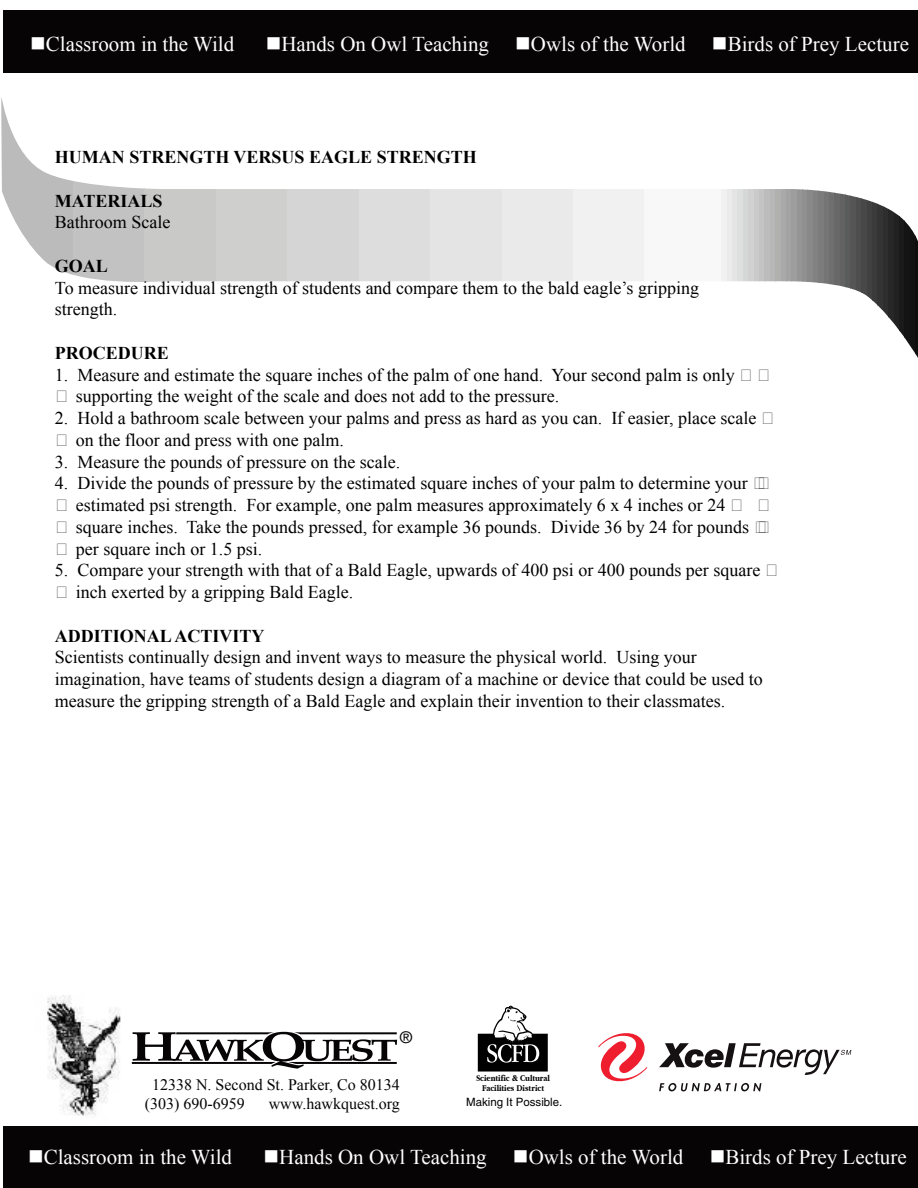
<style>
.page{position:relative;width:918px;height:1188px;background:#fff}
.page>*{position:absolute;margin:0;border:0;box-sizing:border-box;transform-origin:0 0}
.t1{font:21px "Times New Roman";color:#fff}
.t2{font:18px/21.8px "Times New Roman";color:#000}
.t3{font:700 18px "Times New Roman";color:#000}
.t4{font:16.05px/19px "Times New Roman";color:#060405}
.t5{font:16.05px "Helvetica";color:#060405}
.t6{font:11.4px "Helvetica";color:#000}
.t7{font:700 9.15px/9.4px "Garmd ITC Bk BT";letter-spacing:-.01em;color:#000;text-align:center;scale:.85 1}
</style>
<div class="page">
<img style="left:47px;top:995px;width:85px;height:121px">
<svg style="left:598px;top:1033px;width:49px;height:49px"></svg>
<svg style="left:659px;top:1043px;width:192px;height:32px"></svg>
<svg style="left:659px;top:1083px;width:102px;height:8px"></svg>
<svg style="left:132px;top:1032px;width:265px;height:37px"></svg>
<div style="left:3px;top:10px;width:915px;height:63px;background:#060405"></div>
<div style="left:3px;top:1126px;width:915px;height:62px;background:#060405"></div>
<div style="left:478px;top:1034px;width:70px;height:38px;background:#000"></div>
<svg style="left:487px;top:1005px;width:52px;height:58px"></svg>
<svg style="left:2px;top:100px;width:71px;height:175px"></svg>
<svg style="left:73px;top:181px;width:71px;height:101px;background:#c6c6c6"></svg>
<div style="left:144px;top:188px;width:72px;height:94px;background:#c9c9c8"></div>
<div style="left:216px;top:189px;width:71px;height:93px;background:#cfcfce"></div>
<div style="left:287px;top:189px;width:72px;height:93px;background:#d5d5d5"></div>
<div style="left:359px;top:189px;width:71px;height:92px;background:#ddd"></div>
<div style="left:430px;top:189px;width:72px;height:93px;background:#e4e4e4"></div>
<div style="left:502px;top:97px;width:71px;height:274px;background:linear-gradient(to right,#f8f8f8,#f8f8f8)"></div>
<div style="left:573px;top:97px;width:72px;height:274px;background:linear-gradient(to right,#fbfafa,#fbfafa)"></div>
<svg style="left:722px;top:189px;width:5px;height:92px"></svg>
<svg style="left:727px;top:189px;width:5px;height:92px"></svg>
<svg style="left:732px;top:189px;width:6px;height:93px"></svg>
<svg style="left:738px;top:189px;width:5px;height:92px"></svg>
<svg style="left:743px;top:189px;width:6px;height:93px"></svg>
<svg style="left:749px;top:189px;width:5px;height:93px"></svg>
<svg style="left:754px;top:189px;width:5px;height:93px"></svg>
<svg style="left:759px;top:189px;width:6px;height:93px"></svg>
<svg style="left:765px;top:189px;width:5px;height:93px"></svg>
<svg style="left:770px;top:189px;width:5px;height:93px"></svg>
<svg style="left:775px;top:189px;width:6px;height:93px"></svg>
<svg style="left:781px;top:189px;width:5px;height:93px"></svg>
<svg style="left:786px;top:189px;width:6px;height:93px"></svg>
<svg style="left:792px;top:189px;width:5px;height:93px"></svg>
<svg style="left:797px;top:189px;width:5px;height:93px"></svg>
<svg style="left:802px;top:189px;width:6px;height:93px"></svg>
<svg style="left:808px;top:189px;width:5px;height:94px"></svg>
<svg style="left:813px;top:190px;width:6px;height:93px"></svg>
<svg style="left:819px;top:190px;width:5px;height:94px"></svg>
<svg style="left:824px;top:191px;width:5px;height:93px"></svg>
<svg style="left:829px;top:192px;width:6px;height:93px"></svg>
<svg style="left:835px;top:192px;width:5px;height:94px"></svg>
<svg style="left:840px;top:193px;width:5px;height:94px"></svg>
<svg style="left:845px;top:194px;width:6px;height:95px"></svg>
<svg style="left:851px;top:195px;width:5px;height:96px"></svg>
<svg style="left:856px;top:197px;width:6px;height:96px"></svg>
<svg style="left:862px;top:198px;width:5px;height:98px"></svg>
<svg style="left:867px;top:200px;width:5px;height:100px"></svg>
<svg style="left:872px;top:201px;width:6px;height:105px"></svg>
<svg style="left:878px;top:204px;width:5px;height:107px"></svg>
<svg style="left:883px;top:206px;width:5px;height:111px"></svg>
<svg style="left:888px;top:208px;width:6px;height:116px"></svg>
<svg style="left:894px;top:212px;width:5px;height:118px"></svg>
<svg style="left:899px;top:215px;width:6px;height:124px"></svg>
<svg style="left:905px;top:221px;width:5px;height:125px"></svg>
<svg style="left:910px;top:227px;width:5px;height:126px"></svg>
<hr style="left:915px;top:97px;width:3px;height:274px;background:#0e0e0d">
<p class="t1" style="left:30px;top:37px;width:206px">■Classroom in the Wild</p>
<p class="t1" style="left:266px;top:37px;width:645px">■Hands On Owl Teaching ■Owls of the World ■Birds of Prey Lecture</p>
<p class="t3" style="left:55px;top:151px;width:423px">HUMAN STRENGTH VERSUS EAGLE STRENGTH</p>
<p class="t3" style="left:55px;top:195px;width:109px">MATERIALS</p>
<p class="t2" style="left:55px;top:213px;width:117px">Bathroom Scale</p>
<p class="t3" style="left:55px;top:260px;width:55px">GOAL</p>
<p class="t2" style="left:55px;top:279px;width:646px">To measure individual strength of students and compare them to the bald eagle’s gripping strength.</p>
<p class="t3" style="left:55px;top:347px;width:115px">PROCEDURE</p>
<p class="t2" style="left:76px;top:366px;width:660px;text-indent:-21px">1. Measure and estimate the square inches of the palm of one hand. Your second palm is only supporting the weight of the scale and does not add to the pressure.</p>
<p class="t2" style="left:76px;top:409px;width:682px;text-indent:-21px">2. Hold a bathroom scale between your palms and press as hard as you can. If easier, place scale on the floor and press with one palm.</p>
<p class="t2" style="left:55px;top:453px;width:347px">3. Measure the pounds of pressure on the scale.</p>
<p class="t2" style="left:76px;top:474px;width:675px;text-indent:-21px">4. Divide the pounds of pressure by the estimated square inches of your palm to determine your estimated psi strength. For example, one palm measures approximately 6 x 4 inches or 24 square inches. Take the pounds pressed, for example 36 pounds. Divide 36 by 24 for pounds per square inch or 1.5 psi.</p>
<p class="t2" style="left:76px;top:561px;width:686px;text-indent:-21px">5. Compare your strength with that of a Bald Eagle, upwards of 400 psi or 400 pounds per square inch exerted by a gripping Bald Eagle.</p>
<p class="t3" style="left:55px;top:630px;width:211px">ADDITIONALACTIVITY</p>
<p class="t2" style="left:55px;top:648px;width:709px">Scientists continually design and invent ways to measure the physical world. Using your imagination, have teams of students design a diagram of a machine or device that could be used to measure the gripping strength of a Bald Eagle and explain their invention to their classmates.</p>
<p class="t5" style="left:400px;top:1031px;width:13px">®</p>
<p class="t4" style="left:145px;top:1076px;width:257px;text-indent:7px">12338 N. Second St. Parker, Co 80134 (303) 690-6959</p>
<p class="t4" style="left:269px;top:1095px;width:133px">www.hawkquest.org</p>
<p class="t7" style="left:476px;top:1075px;width:89px">Scientific &amp; Cultural<br>Facilities District</p>
<p class="t6" style="left:466px;top:1098px;width:98px">Making It Possible.</p>
<p class="t1" style="left:28px;top:1150px;width:206px">■Classroom in the Wild</p>
<p class="t1" style="left:264px;top:1150px;width:645px">■Hands On Owl Teaching ■Owls of the World ■Birds of Prey Lecture</p>
</div>
